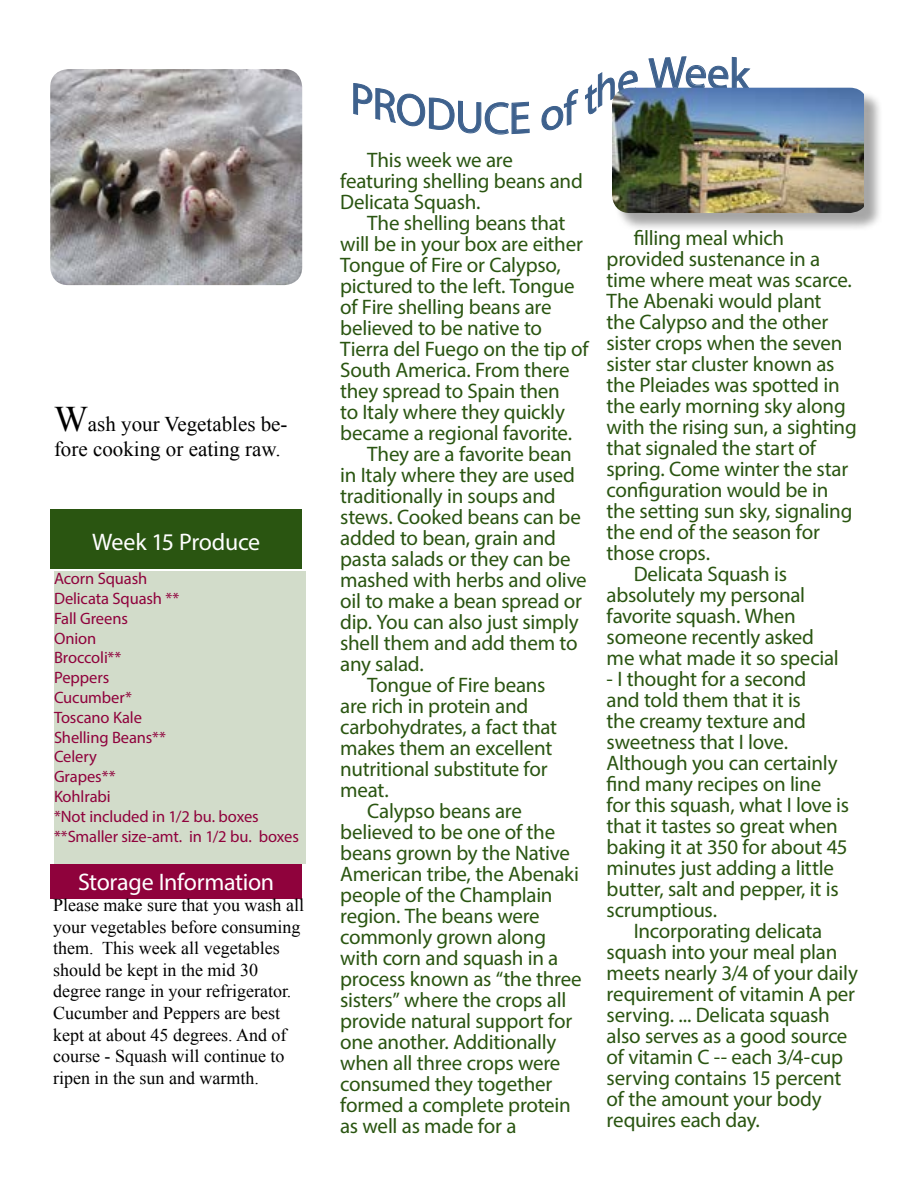
<style>
.page{position:relative;width:918px;height:1188px;background:#fff}
.page>*{position:absolute;margin:0;border:0;box-sizing:border-box;transform-origin:0 0}
.t1{font:24px "Myriad Pro";letter-spacing:-.015em;color:#fff}
.t2{font:21px/21px "Myriad Pro";letter-spacing:-.015em;color:#2a5511}
.t3{font:21px/25.2px "Times New Roman";color:#000}
.t4{font:18px/21.6px "Times New Roman";color:#000}
.t5{font:16.5px/19.8px "Myriad Pro";letter-spacing:-.01em;color:#8f023c}
.s1{font-size:36px}
</style>
<div class="page">
<div style="left:50px;top:510px;width:252px;height:59px;background:#2a5511"></div>
<div style="left:54px;top:572px;width:252px;height:292px;background:#d2dcca"></div>
<div style="left:615px;top:90px;width:268px;height:141px;background:#000;opacity:.35"></div>
<img style="left:612px;top:88px;width:252px;height:125px">
<img style="left:50px;top:69px;width:252px;height:216px">
<div style="left:50px;top:864px;width:252px;height:35px;background:#8f023c"></div>
<svg style="left:353px;top:83px;width:177px;height:52px"></svg>
<svg style="left:541px;top:89px;width:38px;height:42px"></svg>
<svg style="left:585px;top:70px;width:53px;height:48px"></svg>
<svg style="left:648px;top:56px;width:104px;height:36px"></svg>
<p class="t3" style="left:54px;top:411px;width:235px"><span class="s1">W</span>ash your Vegetables be&shy;fore cooking or eating raw.</p>
<p class="t1" style="left:92px;top:527px;width:170px">Week 15 Produce</p>
<p class="t5" style="left:54px;top:569px;width:246px">Acorn Squash<br>Delicata Squash **<br>Fall Greens<br>Onion<br>Broccoli**<br>Peppers<br>Cucumber*<br>Toscano Kale<br>Shelling Beans**<br>Celery<br>Grapes**<br>Kohlrabi<br>*Not included in 1/2 bu. boxes **Smaller size-amt. in 1/2 bu. boxes</p>
<p class="t1" style="left:78px;top:867px;width:198px">Storage Information</p>
<p class="t4" style="left:53px;top:894px;width:252px">Please make sure that you wash all your vegetables before consuming them. This week all vegetables should be kept in the mid 30 degree range in your refrigerator.<br>Cucumber and Peppers are best kept at about 45 degrees. And of course - Squash will continue to ripen in the sun and warmth.</p>
<p class="t2" style="left:340px;top:149px;width:244px;text-indent:27px">This week we are featuring shelling beans and<br>Delicata Squash.</p>
<p class="t2" style="left:367px;top:212px;width:200px">The shelling beans that</p>
<p class="t2" style="left:340px;top:233px;width:244px">will be in your box are either</p>
<p class="t2" style="left:340px;top:254px;width:222px">Tongue of Fire or Calypso,</p>
<p class="t2" style="left:340px;top:275px;width:236px">pictured to the left. Tongue</p>
<p class="t2" style="left:340px;top:296px;width:213px">of Fire shelling beans are</p>
<p class="t2" style="left:340px;top:317px;width:204px">believed to be native to</p>
<p class="t2" style="left:340px;top:338px;width:250px">Tierra del Fuego on the tip of</p>
<p class="t2" style="left:340px;top:359px;width:231px">South America. From there</p>
<p class="t2" style="left:340px;top:380px;width:221px">they spread to Spain then</p>
<p class="t2" style="left:340px;top:401px;width:226px">to Italy where they quickly</p>
<p class="t2" style="left:340px;top:422px;width:233px">became a regional favorite.</p>
<p class="t2" style="left:367px;top:443px;width:206px">They are a favorite bean</p>
<p class="t2" style="left:340px;top:464px;width:236px">in Italy where they are used</p>
<p class="t2" style="left:340px;top:485px;width:217px">traditionally in soups and</p>
<p class="t2" style="left:340px;top:506px;width:242px">stews. Cooked beans can be</p>
<p class="t2" style="left:340px;top:527px;width:217px">added to bean, grain and</p>
<p class="t2" style="left:340px;top:548px;width:232px">pasta salads or they can be</p>
<p class="t2" style="left:340px;top:569px;width:248px">mashed with herbs and olive</p>
<p class="t2" style="left:340px;top:590px;width:243px">oil to make a bean spread or</p>
<p class="t2" style="left:340px;top:611px;width:240px">dip. You can also just simply</p>
<p class="t2" style="left:340px;top:632px;width:239px">shell them and add them to</p>
<p class="t2" style="left:340px;top:653px;width:85px">any salad.</p>
<p class="t2" style="left:367px;top:674px;width:180px">Tongue of Fire beans</p>
<p class="t2" style="left:340px;top:695px;width:190px">are rich in protein and</p>
<p class="t2" style="left:340px;top:716px;width:219px">carbohydrates, a fact that</p>
<p class="t2" style="left:340px;top:737px;width:214px">makes them an excellent</p>
<p class="t2" style="left:340px;top:758px;width:209px">nutritional substitute for</p>
<p class="t2" style="left:340px;top:779px;width:50px">meat.</p>
<p class="t2" style="left:367px;top:800px;width:156px">Calypso beans are</p>
<p class="t2" style="left:340px;top:821px;width:217px">believed to be one of the</p>
<p class="t2" style="left:340px;top:842px;width:231px">beans grown by the Native</p>
<p class="t2" style="left:340px;top:863px;width:240px">American tribe, the Abenaki</p>
<p class="t2" style="left:340px;top:884px;width:214px">people of the Champlain</p>
<p class="t2" style="left:340px;top:905px;width:201px">region. The beans were</p>
<p class="t2" style="left:340px;top:926px;width:207px">commonly grown along</p>
<p class="t2" style="left:340px;top:947px;width:220px">with corn and squash in a</p>
<p class="t2" style="left:340px;top:968px;width:243px">process known as “the three</p>
<p class="t2" style="left:340px;top:989px;width:228px">sisters” where the crops all</p>
<p class="t2" style="left:340px;top:1010px;width:234px">provide natural support for</p>
<p class="t2" style="left:340px;top:1031px;width:218px">one another. Additionally</p>
<p class="t2" style="left:340px;top:1052px;width:222px">when all three crops were</p>
<p class="t2" style="left:340px;top:1073px;width:214px">consumed they together</p>
<p class="t2" style="left:340px;top:1094px;width:232px">formed a complete protein</p>
<p class="t2" style="left:340px;top:1115px;width:178px">as well as made for a</p>
<p class="t2" style="left:634px;top:227px;width:152px">filling meal which</p>
<p class="t2" style="left:607px;top:248px;width:215px">provided sustenance in a</p>
<p class="t2" style="left:607px;top:269px;width:247px">time where meat was scarce.</p>
<p class="t2" style="left:607px;top:290px;width:216px">The Abenaki would plant</p>
<p class="t2" style="left:607px;top:311px;width:223px">the Calypso and the other</p>
<p class="t2" style="left:607px;top:332px;width:237px">sister crops when the seven</p>
<p class="t2" style="left:607px;top:353px;width:229px">sister star cluster known as</p>
<p class="t2" style="left:607px;top:374px;width:235px">the Pleiades was spotted in</p>
<p class="t2" style="left:607px;top:395px;width:241px">the early morning sky along</p>
<p class="t2" style="left:607px;top:416px;width:252px">with the rising sun, a sighting</p>
<p class="t2" style="left:607px;top:437px;width:211px">that signaled the start of</p>
<p class="t2" style="left:607px;top:458px;width:243px">spring. Come winter the star</p>
<p class="t2" style="left:607px;top:479px;width:223px">configuration would be in</p>
<p class="t2" style="left:607px;top:500px;width:247px">the setting sun sky, signaling</p>
<p class="t2" style="left:607px;top:521px;width:215px">the end of the season for</p>
<p class="t2" style="left:607px;top:542px;width:105px">those crops.</p>
<p class="t2" style="left:634px;top:563px;width:155px">Delicata Squash is</p>
<p class="t2" style="left:607px;top:584px;width:200px">absolutely my personal</p>
<p class="t2" style="left:607px;top:605px;width:191px">favorite squash. When</p>
<p class="t2" style="left:607px;top:626px;width:209px">someone recently asked</p>
<p class="t2" style="left:607px;top:647px;width:234px">me what made it so special</p>
<p class="t2" style="left:607px;top:668px;width:244px">- I thought for a second<br>and told them that it is<br>the creamy texture and sweetness that I love.<br>Although you can certainly find many recipes on line for this squash, what I love is that it tastes so great when baking it at 350 for about 45 minutes just adding a little butter, salt and pepper, it is scrumptious.</p>
<p class="t2" style="left:607px;top:920px;width:253px;text-indent:27px">Incorporating delicata squash into your meal plan meets nearly 3/4 of your daily requirement of vitamin A per serving. ... Delicata squash also serves as a good source of vitamin C -- each 3/4-cup serving contains 15 percent of the amount your body requires each day.</p>
</div>
